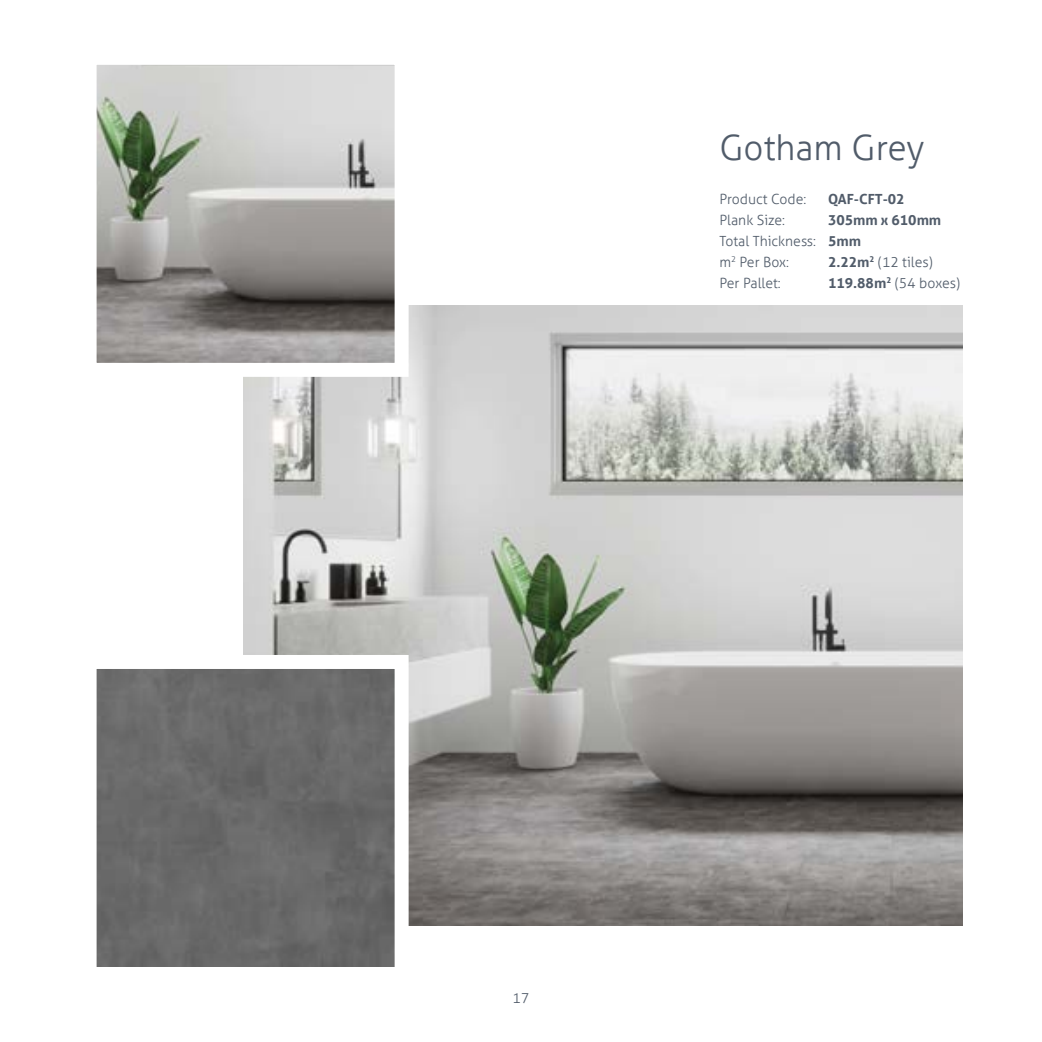
<style>
.page{position:relative;width:1042px;height:1042px;background:#fff}
.page>*{position:absolute;margin:0;border:0;box-sizing:border-box;transform-origin:0 0}
.t1{font:300 35px "Aller";color:#515c6a}
.t2{font:300 14px/21px "Aller";color:#515c6a}
.t3{font:700 14px "Aller";color:#515c6a}
.s1{font-weight:700}
</style>
<div class="page">
<img style="left:243px;top:305px;width:719px;height:620px">
<img style="left:98px;top:66px;width:296px;height:296px">
<div style="left:98px;top:670px;width:296px;height:296px;background:#696969"></div>
<h1 class="t1" style="left:719px;top:126px;width:206px">Gotham Grey</h1>
<p class="t2" style="left:719px;top:188px;width:88px">Product Code:</p>
<p class="t3" style="left:828px;top:190px;width:78px">QAF-CFT-02</p>
<p class="t2" style="left:719px;top:209px;width:67px">Plank Size:</p>
<p class="t2" style="left:719px;top:209px;width:223px;text-indent:108px"><span class="s1">305mm x 610mm<br></span>Total Thickness: <span class="s1">5mm<br></span>m<sup>2</sup> Per Box:</p>
<p class="t2" style="left:828px;top:251px;width:106px"><span class="s1">2.22m</span><sup>2</sup> (12 tiles)</p>
<p class="t2" style="left:719px;top:272px;width:63px">Per Pallet:</p>
<p class="t2" style="left:828px;top:272px;width:134px"><span class="s1">119.88m</span><sup>2</sup> (54 boxes)</p>
<p class="t2" style="left:512px;top:987px;width:18px">17</p>
</div>
